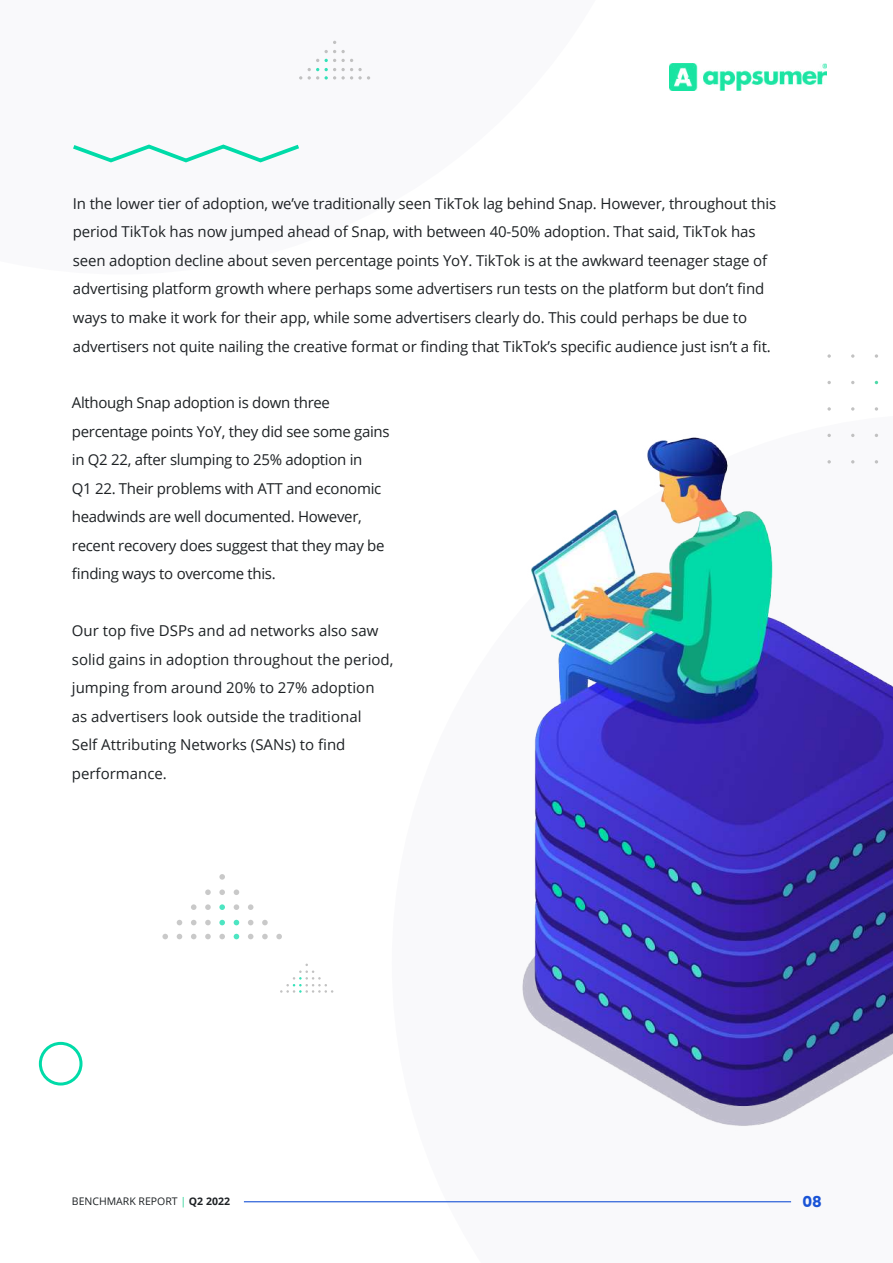
<style>
.page{position:relative;width:893px;height:1263px;background:#fff}
.page>*{position:absolute;margin:0;border:0;box-sizing:border-box;transform-origin:0 0}
.t1{font:15px/28.5px "Open Sans";letter-spacing:-.01em;color:#1d2124}
.t2{font:700 15px "Poppins";color:#1a54d6}
.t3{font:10.5px "Open Sans";color:#1d2124}
.s1{color:#21cf92}
.s2{font-weight:700}
</style>
<div class="page">
<img style="left:669px;top:63px;width:157px;height:27px">
<hr style="left:244px;top:1201px;width:547px;height:1px;background:#1a54d6">
<svg style="left:219px;top:874px;width:6px;height:6px"></svg>
<svg style="left:234px;top:889px;width:5px;height:6px"></svg>
<svg style="left:219px;top:889px;width:6px;height:6px"></svg>
<svg style="left:205px;top:889px;width:6px;height:6px"></svg>
<svg style="left:248px;top:904px;width:5px;height:6px"></svg>
<svg style="left:234px;top:904px;width:5px;height:6px"></svg>
<svg style="left:219px;top:904px;width:6px;height:6px"></svg>
<svg style="left:205px;top:904px;width:6px;height:6px"></svg>
<svg style="left:191px;top:904px;width:6px;height:6px"></svg>
<svg style="left:262px;top:920px;width:6px;height:5px"></svg>
<svg style="left:248px;top:920px;width:5px;height:5px"></svg>
<svg style="left:234px;top:920px;width:5px;height:5px"></svg>
<svg style="left:219px;top:920px;width:6px;height:5px"></svg>
<svg style="left:205px;top:920px;width:6px;height:5px"></svg>
<svg style="left:191px;top:920px;width:6px;height:5px"></svg>
<svg style="left:177px;top:920px;width:5px;height:5px"></svg>
<svg style="left:276px;top:934px;width:6px;height:5px"></svg>
<svg style="left:262px;top:934px;width:6px;height:5px"></svg>
<svg style="left:248px;top:934px;width:5px;height:5px"></svg>
<svg style="left:234px;top:934px;width:5px;height:5px"></svg>
<svg style="left:219px;top:934px;width:6px;height:5px"></svg>
<svg style="left:205px;top:934px;width:6px;height:5px"></svg>
<svg style="left:191px;top:934px;width:6px;height:5px"></svg>
<svg style="left:177px;top:934px;width:5px;height:5px"></svg>
<svg style="left:162px;top:934px;width:6px;height:5px"></svg>
<svg style="left:280px;top:963px;width:53px;height:30px"></svg>
<svg style="left:73px;top:144px;width:226px;height:19px"></svg>
<svg style="left:875px;top:354px;width:3px;height:4px"></svg>
<svg style="left:827px;top:354px;width:4px;height:4px"></svg>
<div style="left:39px;top:1042px;width:43px;height:43px;border:3px solid #00dba8;border-radius:50%"></div>
<svg style="left:324px;top:50px;width:21px;height:3px"></svg>
<svg style="left:316px;top:59px;width:37px;height:3px"></svg>
<svg style="left:308px;top:68px;width:62px;height:12px"></svg>
<img style="left:522px;top:380px;width:371px;height:746px">
<p class="t1" style="left:73px;top:189px;width:705px">In the lower tier of adoption, we’ve traditionally seen TikTok lag behind Snap. However, throughout this period TikTok has now jumped ahead of Snap, with between 40-50% adoption. That said, TikTok has seen adoption decline about seven percentage points YoY. TikTok is at the awkward teenager stage of advertising platform growth where perhaps some advertisers run tests on the platform but don’t find ways to make it work for their app, while some advertisers clearly do. This could perhaps be due to advertisers not quite nailing the creative format or finding that TikTok’s specific audience just isn’t a fit.</p>
<p class="t1" style="left:72px;top:388px;width:319px">Although Snap adoption is down three percentage points YoY, they did see some gains in Q2 22, after slumping to 25% adoption in<br>Q1 22. Their problems with ATT and economic headwinds are well documented. However, recent recovery does suggest that they may be finding ways to overcome this.</p>
<p class="t1" style="left:72px;top:616px;width:323px">Our top five DSPs and ad networks also saw solid gains in adoption throughout the period, jumping from around 20% to 27% adoption as advertisers look outside the traditional<br>Self Attributing Networks (SANs) to find performance.</p>
<p class="t3" style="left:72px;top:1194px;width:160px">BENCHMARK REPORT <span class="s1">|</span> <span class="s2">Q2 2022</span></p>
<p class="t2" style="left:802px;top:1193px;width:21px">08</p>
</div>
